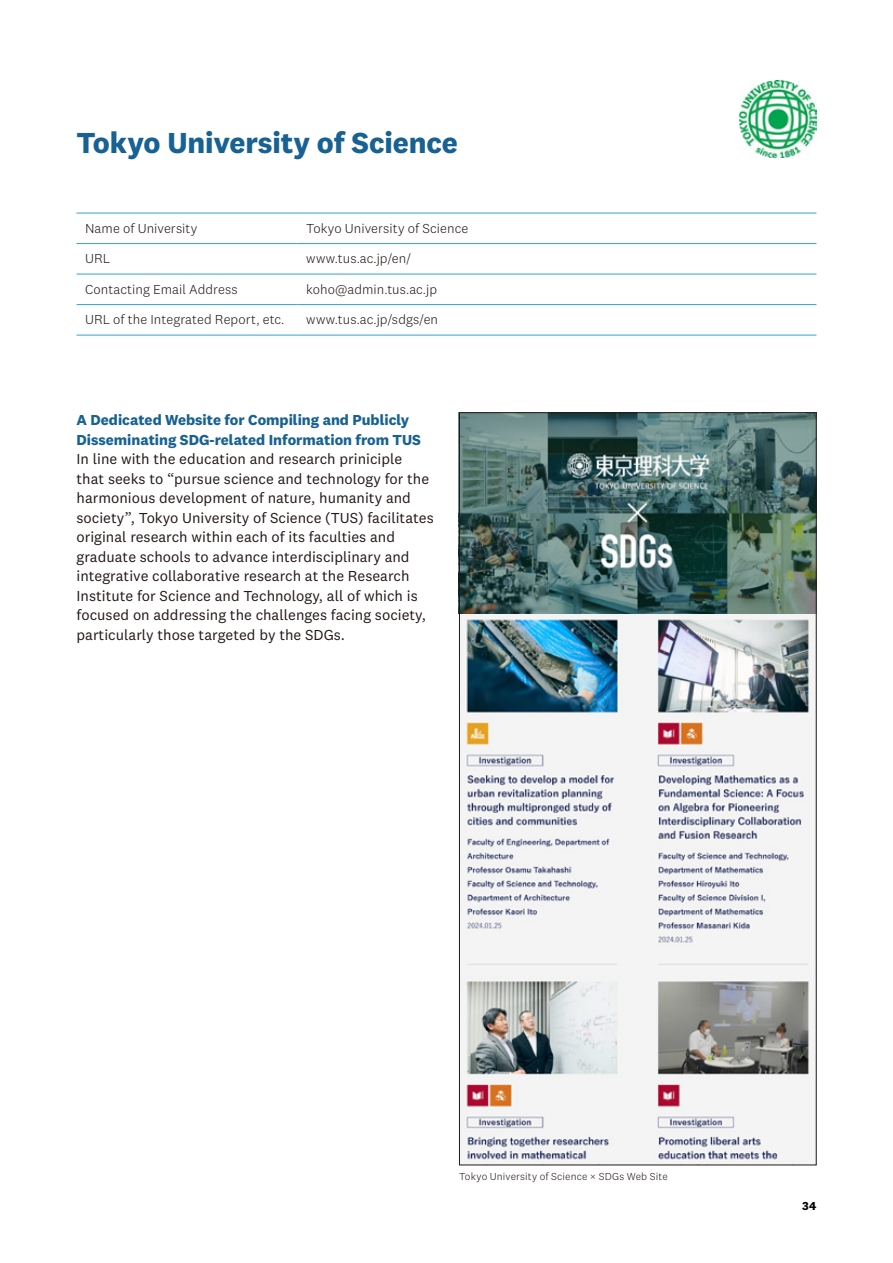
<style>
.page{position:relative;width:893px;height:1263px;background:#fff}
.page>*{position:absolute;margin:0;border:0;box-sizing:border-box;transform-origin:0 0}
.大学名{font:700 30px "National 2";letter-spacing:-.005em;color:#176193}
.各大学本文{font:15px/19.5px "National 2";color:#231916}
.各大学_タイトル10pt{font:700 15px/19.5px "National 2";color:#176193}
.表文字{font:300 13.5px "National 2";letter-spacing:.005em;color:#231916}
.t1{font:700 12px "National 2";color:#000002}
.写真キャプション{font:300 10.5px "National 2";letter-spacing:.015em;color:#231916}
</style>
<div class="page">
<img style="left:461px;top:414px;width:353px;height:749px">
<img style="left:740px;top:81px;width:76px;height:76px">
<hr style="left:77px;top:213px;width:221px;height:1px;background:#359fd6">
<hr style="left:298px;top:213px;width:518px;height:1px;background:#359fd6">
<hr style="left:77px;top:243px;width:221px;height:1px;background:#359fd6">
<hr style="left:298px;top:243px;width:518px;height:1px;background:#359fd6">
<hr style="left:77px;top:274px;width:221px;height:1px;background:#359fd6">
<hr style="left:298px;top:274px;width:518px;height:1px;background:#359fd6">
<hr style="left:77px;top:304px;width:221px;height:1px;background:#359fd6">
<hr style="left:298px;top:304px;width:518px;height:1px;background:#359fd6">
<hr style="left:77px;top:335px;width:221px;height:1px;background:#359fd6">
<hr style="left:298px;top:335px;width:518px;height:1px;background:#359fd6">
<p class="大学名" style="left:77px;top:124px;width:383px">Tokyo University of Science</p>
<p class="表文字" style="left:85px;top:220px;width:114px">Name of University</p>
<p class="表文字" style="left:306px;top:220px;width:164px">Tokyo University of Science</p>
<p class="表文字" style="left:85px;top:251px;width:27px">URL</p>
<p class="表文字" style="left:306px;top:251px;width:106px">www.tus.ac.jp/en/</p>
<p class="表文字" style="left:85px;top:281px;width:154px">Contacting Email Address</p>
<p class="表文字" style="left:306px;top:281px;width:132px">koho@admin.tus.ac.jp</p>
<p class="表文字" style="left:85px;top:312px;width:201px">URL of the Integrated Report, etc.</p>
<p class="表文字" style="left:306px;top:312px;width:133px">www.tus.ac.jp/sdgs/en</p>
<p class="各大学_タイトル10pt" style="left:77px;top:410px;width:346px">A Dedicated Website for Compiling and Publicly<br>Disseminating SDG-related Information from TUS</p>
<p class="各大学本文" style="left:77px;top:449px;width:359px">In line with the education and research priniciple that seeks to “pursue science and technology for the harmonious development of nature, humanity and society”, Tokyo University of Science (TUS) facilitates original research within each of its faculties and graduate schools to advance interdisciplinary and integrative collaborative research at the Research Institute for Science and Technology, all of which is focused on addressing the challenges facing society, particularly those targeted by the SDGs.</p>
<p class="写真キャプション" style="left:459px;top:1171px;width:210px">Tokyo University of Science × SDGs Web Site</p>
<p class="t1" style="left:802px;top:1198px;width:16px">34</p>
</div>
